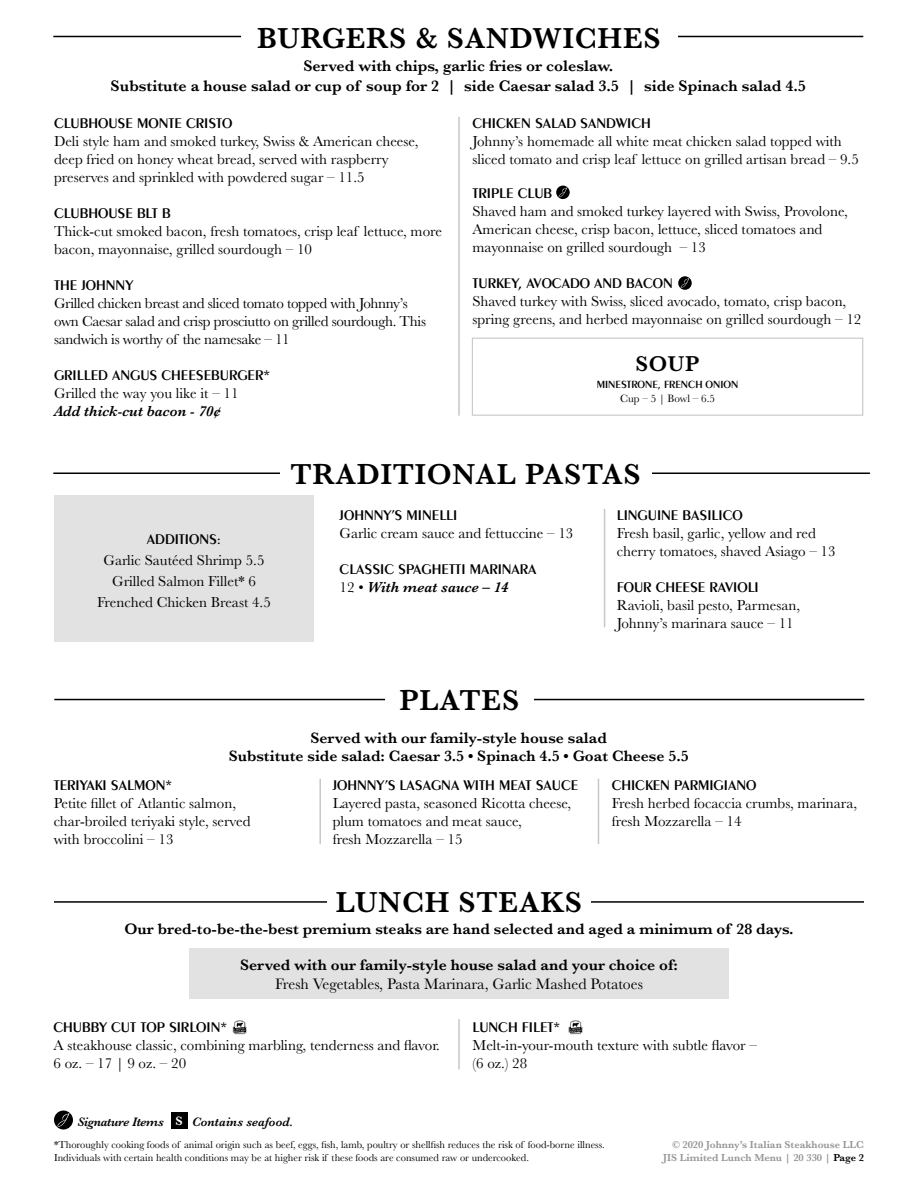
<style>
.page{position:relative;width:918px;height:1188px;background:#fff}
.page>*{position:absolute;margin:0;border:0;box-sizing:border-box;transform-origin:0 0}
.t1{font:600 30px "Baskerville";letter-spacing:.025em;color:#000}
.t2{font:600 22.2px "Baskerville";color:#000}
.t3{font:600 16.05px "Baskerville";color:#000}
.t4{font:600 15.75px "Baskerville";color:#000}
.t5{font:15.75px "Baskerville";color:#000}
.t6{font:15px/18px "Baskerville";color:#000}
.t7{font:600 15px "Peignot LT Std";color:#000}
.t8{font:15px/18px "Baskerville";letter-spacing:-.02em;color:#000}
.t9{font:italic 600 15px "Baskerville";color:#000}
.t10{font:italic 600 12.75px "Baskerville";color:#000}
.t11{font:italic 600 12.75px "Baskerville";letter-spacing:-.025em;color:#000}
.t12{font:600 12.75px "Baskerville";color:#fff}
.t13{font:600 11.1px "Peignot LT Std";color:#000}
.t14{font:11.1px "Baskerville";color:#000}
.t15{font:10.5px "Baskerville";color:#000}
.t16{font:600 10.5px "Baskerville";color:#949494}
.s1{font-weight:400;font-style:normal}
.s2{color:#000}
</style>
<div class="page">
<hr style="left:53px;top:36px;width:810px;height:1px;background:#000">
<div style="left:241px;top:21px;width:436px;height:29px;background:#fff"></div>
<hr style="left:458px;top:117px;width:2px;height:299px;background:#c7c7c7">
<svg style="left:556px;top:186px;width:14px;height:13px"></svg>
<svg style="left:559px;top:188px;width:8px;height:9px"></svg>
<div style="left:472px;top:338px;width:391px;height:78px;border:1px solid #c7c7c7"></div>
<svg style="left:678px;top:276px;width:14px;height:14px"></svg>
<svg style="left:681px;top:278px;width:8px;height:10px"></svg>
<svg style="left:54px;top:1111px;width:19px;height:18px"></svg>
<div style="left:54px;top:1111px;width:19px;height:18px;background:#000;border-radius:50%"></div>
<svg style="left:57px;top:1113px;width:12px;height:14px"></svg>
<div style="left:171px;top:1112px;width:16px;height:16px;background:#000"></div>
<div style="left:54px;top:495px;width:260px;height:147px;background:#e2e2e2"></div>
<hr style="left:53px;top:473px;width:817px;height:1px;background:#000">
<div style="left:280px;top:457px;width:371px;height:32px;background:#fff"></div>
<hr style="left:604px;top:509px;width:1px;height:118px;background:#c7c7c7">
<hr style="left:54px;top:699px;width:810px;height:1px;background:#000">
<div style="left:385px;top:683px;width:149px;height:28px;background:#fff"></div>
<hr style="left:319px;top:779px;width:2px;height:65px;background:#c7c7c7">
<hr style="left:598px;top:779px;width:1px;height:65px;background:#c7c7c7">
<div style="left:189px;top:949px;width:540px;height:50px;background:#e2e2e2"></div>
<hr style="left:54px;top:901px;width:810px;height:2px;background:#000">
<div style="left:327px;top:885px;width:264px;height:27px;background:#fff"></div>
<hr style="left:458px;top:1019px;width:2px;height:51px;background:#c7c7c7">
<svg style="left:569px;top:1020px;width:13px;height:14px"></svg>
<svg style="left:233px;top:1020px;width:13px;height:14px"></svg>
<p class="t1" style="left:257px;top:17px;width:405px">BURGERS &amp; SANDWICHES</p>
<p class="t3" style="left:303px;top:55px;width:311px">Served with chips, garlic fries or coleslaw.</p>
<p class="t3" style="left:111px;top:74px;width:697px">Substitute a house salad or cup of soup for 2 | side Caesar salad 3.5 | side Spinach salad 4.5</p>
<p class="t7" style="left:54px;top:114px;width:180px">CLUBHOUSE MONTE CRISTO</p>
<p class="t6" style="left:54px;top:132px;width:366px">Deli style ham and smoked turkey, Swiss &amp; American cheese, deep fried on honey wheat bread, served with raspberry preserves and sprinkled with powdered sugar – 11.5</p>
<p class="t7" style="left:54px;top:204px;width:118px">CLUBHOUSE BLT B</p>
<p class="t6" style="left:54px;top:222px;width:390px">Thick-cut smoked bacon, fresh tomatoes, crisp leaf lettuce, more bacon, mayonnaise, grilled sourdough – 10</p>
<p class="t7" style="left:54px;top:276px;width:81px">THE JOHNNY</p>
<p class="t8" style="left:54px;top:294px;width:374px">Grilled chicken breast and sliced tomato topped with Johnny’s own Caesar salad and crisp prosciutto on grilled sourdough. This sandwich is worthy of the namesake – 11</p>
<p class="t7" style="left:54px;top:366px;width:218px">GRILLED ANGUS CHEESEBURGER*</p>
<p class="t6" style="left:54px;top:384px;width:186px">Grilled the way you like it – 11</p>
<p class="t9" style="left:54px;top:401px;width:168px">Add thick-cut bacon - 70¢</p>
<p class="t7" style="left:472px;top:114px;width:180px">CHICKEN SALAD SANDWICH</p>
<p class="t6" style="left:472px;top:132px;width:388px">Johnny’s homemade all white meat chicken salad topped with sliced tomato and crisp leaf lettuce on grilled artisan bread – 9.5</p>
<p class="t7" style="left:472px;top:184px;width:81px">TRIPLE CLUB</p>
<p class="t6" style="left:472px;top:202px;width:377px">Shaved ham and smoked turkey layered with Swiss, Provolone,<br>American cheese, crisp bacon, lettuce, sliced tomatoes and mayonnaise on grilled sourdough – 13</p>
<p class="t7" style="left:472px;top:274px;width:202px">TURKEY, AVOCADO AND BACON</p>
<p class="t6" style="left:472px;top:292px;width:390px">Shaved turkey with Swiss, sliced avocado, tomato, crisp bacon, spring greens, and herbed mayonnaise on grilled sourdough – 12</p>
<p class="t2" style="left:636px;top:349px;width:65px">SOUP</p>
<p class="t13" style="left:597px;top:378px;width:143px">MINESTRONE, FRENCH ONION</p>
<p class="t14" style="left:620px;top:391px;width:96px">Cup – 5 | Bowl – 6.5</p>
<p class="t7" style="left:147px;top:530px;width:76px">ADDITIONS:</p>
<p class="t6" style="left:104px;top:551px;width:163px">Garlic Sautéed Shrimp 5.5</p>
<p class="t6" style="left:112px;top:572px;width:145px">Grilled Salmon Fillet* 6</p>
<p class="t6" style="left:97px;top:593px;width:175px">Frenched Chicken Breast 4.5</p>
<p class="t1" style="left:291px;top:453px;width:352px">TRADITIONAL PASTAS</p>
<p class="t7" style="left:340px;top:506px;width:119px">JOHNNY’S MINELLI</p>
<p class="t6" style="left:340px;top:524px;width:235px">Garlic cream sauce and fettuccine – 13</p>
<p class="t7" style="left:340px;top:560px;width:199px">CLASSIC SPAGHETTI MARINARA</p>
<p class="t9" style="left:340px;top:577px;width:171px"><span class="s1">12 •</span> With meat sauce – 14</p>
<p class="t7" style="left:617px;top:506px;width:127px">LINGUINE BASILICO</p>
<p class="t6" style="left:617px;top:524px;width:201px">Fresh basil, garlic, yellow and red</p>
<p class="t6" style="left:617px;top:542px;width:220px">cherry tomatoes, shaved Asiago – 13</p>
<p class="t7" style="left:617px;top:578px;width:143px">FOUR CHEESE RAVIOLI</p>
<p class="t6" style="left:617px;top:596px;width:185px">Ravioli, basil pesto, Parmesan,</p>
<p class="t6" style="left:617px;top:614px;width:178px">Johnny’s marinara sauce – 11</p>
<p class="t1" style="left:399px;top:679px;width:121px">PLATES</p>
<p class="t4" style="left:310px;top:726px;width:298px">Served with our family-style house salad</p>
<p class="t4" style="left:229px;top:745px;width:461px">Substitute side salad: Caesar 3.5 • Spinach 4.5 • Goat Cheese 5.5</p>
<p class="t7" style="left:54px;top:776px;width:120px">TERIYAKI SALMON*</p>
<p class="t6" style="left:54px;top:794px;width:184px">Petite fillet of Atlantic salmon,</p>
<p class="t6" style="left:54px;top:812px;width:198px">char-broiled teriyaki style, served</p>
<p class="t6" style="left:54px;top:830px;width:121px">with broccolini – 13</p>
<p class="t7" style="left:333px;top:776px;width:247px">JOHNNY’S LASAGNA WITH MEAT SAUCE</p>
<p class="t6" style="left:333px;top:794px;width:240px">Layered pasta, seasoned Ricotta cheese, plum tomatoes and meat sauce,<br>fresh Mozzarella – 15</p>
<p class="t1" style="left:336px;top:881px;width:248px">LUNCH STEAKS</p>
<p class="t7" style="left:612px;top:776px;width:146px">CHICKEN PARMIGIANO</p>
<p class="t6" style="left:612px;top:794px;width:247px">Fresh herbed focaccia crumbs, marinara,</p>
<p class="t6" style="left:612px;top:812px;width:131px">fresh Mozzarella – 14</p>
<p class="t4" style="left:124px;top:918px;width:671px">Our bred-to-be-the-best premium steaks are hand selected and aged a minimum of 28 days.</p>
<p class="t4" style="left:240px;top:954px;width:439px">Served with our family-style house salad and your choice of:</p>
<p class="t5" style="left:275px;top:974px;width:369px">Fresh Vegetables, Pasta Marinara, Garlic Mashed Potatoes</p>
<p class="t7" style="left:53px;top:1018px;width:175px">CHUBBY CUT TOP SIRLOIN*</p>
<p class="t6" style="left:53px;top:1036px;width:388px">A steakhouse classic, combining marbling, tenderness and flavor.</p>
<p class="t6" style="left:53px;top:1054px;width:134px">6 oz. – 17 | 9 oz. – 20</p>
<p class="t11" style="left:77px;top:1113px;width:88px">Signature Items</p>
<p class="t12" style="left:176px;top:1112px;width:9px">S</p>
<p class="t10" style="left:192px;top:1113px;width:103px">Contains seafood.</p>
<p class="t7" style="left:472px;top:1018px;width:89px">LUNCH FILET*</p>
<p class="t6" style="left:472px;top:1036px;width:286px">Melt-in-your-mouth texture with subtle flavor – (6 oz.) 28</p>
<p class="t15" style="left:54px;top:1138px;width:552px">*Thoroughly cooking foods of animal origin such as beef, eggs, fish, lamb, poultry or shellfish reduces the risk of food-borne illness.</p>
<p class="t15" style="left:54px;top:1151px;width:476px">Individuals with certain health conditions may be at higher risk if these foods are consumed raw or undercooked.</p>
<p class="t16" style="left:672px;top:1138px;width:193px">© 2020 Johnny’s Italian Steakhouse LLC</p>
<p class="t16" style="left:663px;top:1150px;width:202px">JIS Limited Lunch Menu | 20 330 | <span class="s2">Page 2</span></p>
</div>
